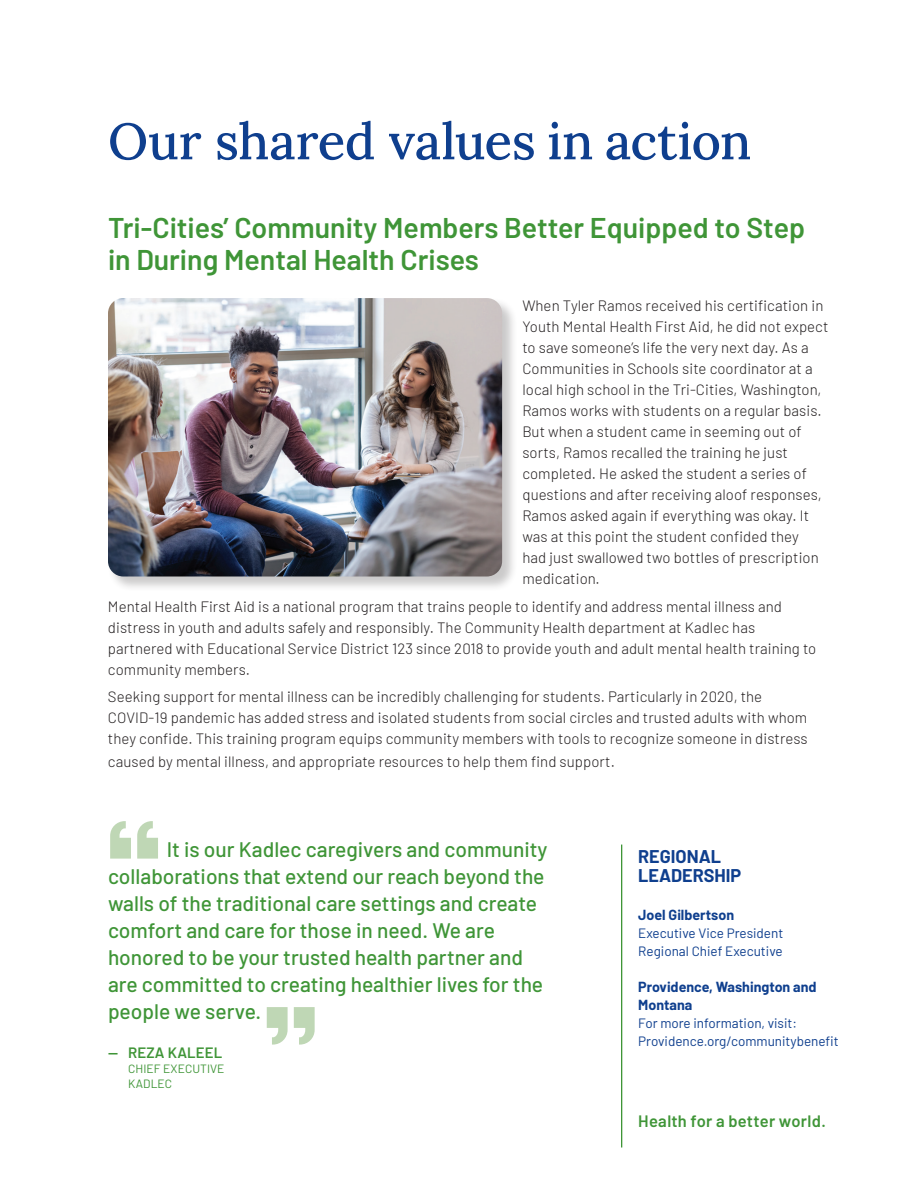
<style>
.page{position:relative;width:918px;height:1188px;background:#fff}
.page>*{position:absolute;margin:0;border:0;box-sizing:border-box;transform-origin:0 0}
.t1{font:51px "Lora";letter-spacing:-.005em;color:#0f3f8e}
.t2{font:600 28.5px/31.5px "Barlow";color:#3f9537}
.t3{font:500 21px/27px "Barlow";color:#3f9537}
.t4{font:700 18px/19.5px "Barlow";color:#0f3f8e}
.t5{font:600 16.5px "Barlow";letter-spacing:.015em;color:#3f9537}
.t6{font:300 15px/21px "Barlow";letter-spacing:.005em;color:#231f20}
.t7{font:600 15px "Barlow";letter-spacing:.005em;color:#3f9537}
.t8{font:700 14.25px/18px "Barlow";color:#0f3f8e}
.t9{font:13.5px/18px "Barlow";color:#0f3f8e}
.t10{font:12px/15px "Barlow";letter-spacing:.005em;color:#3f9537}
</style>
<div class="page">
<svg style="left:110px;top:821px;width:48px;height:38px"></svg>
<div style="left:107px;top:297px;width:411px;height:295px;background:#231f20;opacity:.24"></div>
<img style="left:108px;top:298px;width:394px;height:279px">
<hr style="left:621px;top:845px;width:1px;height:303px;background:#3f9537">
<svg style="left:267px;top:1007px;width:48px;height:38px"></svg>
<h1 class="t1" style="left:108px;top:102px;width:645px">Our shared values in action</h1>
<h2 class="t2" style="left:108px;top:210px;width:699px">Tri-Cities’ Community Members Better Equipped to Step in During Mental Health Crises</h2>
<p class="t6" style="left:522px;top:294px;width:308px">When Tyler Ramos received his certification in Youth Mental Health First Aid, he did not expect to save someone’s life the very next day. As a Communities in Schools site coordinator at a local high school in the Tri-Cities, Washington, Ramos works with students on a regular basis.<br>But when a student came in seeming out of sorts, Ramos recalled the training he just completed. He asked the student a series of questions and after receiving aloof responses, Ramos asked again if everything was okay. It was at this point the student confided they<br>had just swallowed two bottles of prescription medication.</p>
<p class="t6" style="left:108px;top:595px;width:710px">Mental Health First Aid is a national program that trains people to identify and address mental illness and distress in youth and adults safely and responsibly. The Community Health department at Kadlec has partnered with Educational Service District 123 since 2018 to provide youth and adult mental health training to community members.</p>
<p class="t6" style="left:108px;top:685px;width:701px">Seeking support for mental illness can be incredibly challenging for students. Particularly in 2020, the<br>COVID-19 pandemic has added stress and isolated students from social circles and trusted adults with whom they confide. This training program equips community members with tools to recognize someone in distress</p>
<p class="t6" style="left:108px;top:750px;width:508px">caused by mental illness, and appropriate resources to help them find support.</p>
<p class="t3" style="left:108px;top:835px;width:441px;text-indent:59px">It is our Kadlec caregivers and community collaborations that extend our reach beyond the walls of the traditional care settings and create comfort and care for those in need. We are honored to be your trusted health partner and are committed to creating healthier lives for the people we serve.</p>
<p class="t7" style="left:108px;top:1041px;width:116px">— REZA KALEEL</p>
<p class="t10" style="left:128px;top:1060px;width:98px">CHIEF EXECUTIVE<br>KADLEC</p>
<p class="t4" style="left:638px;top:845px;width:105px">REGIONAL<br>LEADERSHIP</p>
<p class="t8" style="left:638px;top:904px;width:97px">Joel Gilbertson</p>
<p class="t9" style="left:638px;top:923px;width:147px">Executive Vice President<br>Regional Chief Executive</p>
<p class="t8" style="left:638px;top:976px;width:180px">Providence, Washington and<br>Montana</p>
<p class="t9" style="left:638px;top:1013px;width:202px">For more information, visit:<br>Providence.org/communitybenefit</p>
<p class="t5" style="left:638px;top:1109px;width:189px">Health for a better world.</p>
</div>
